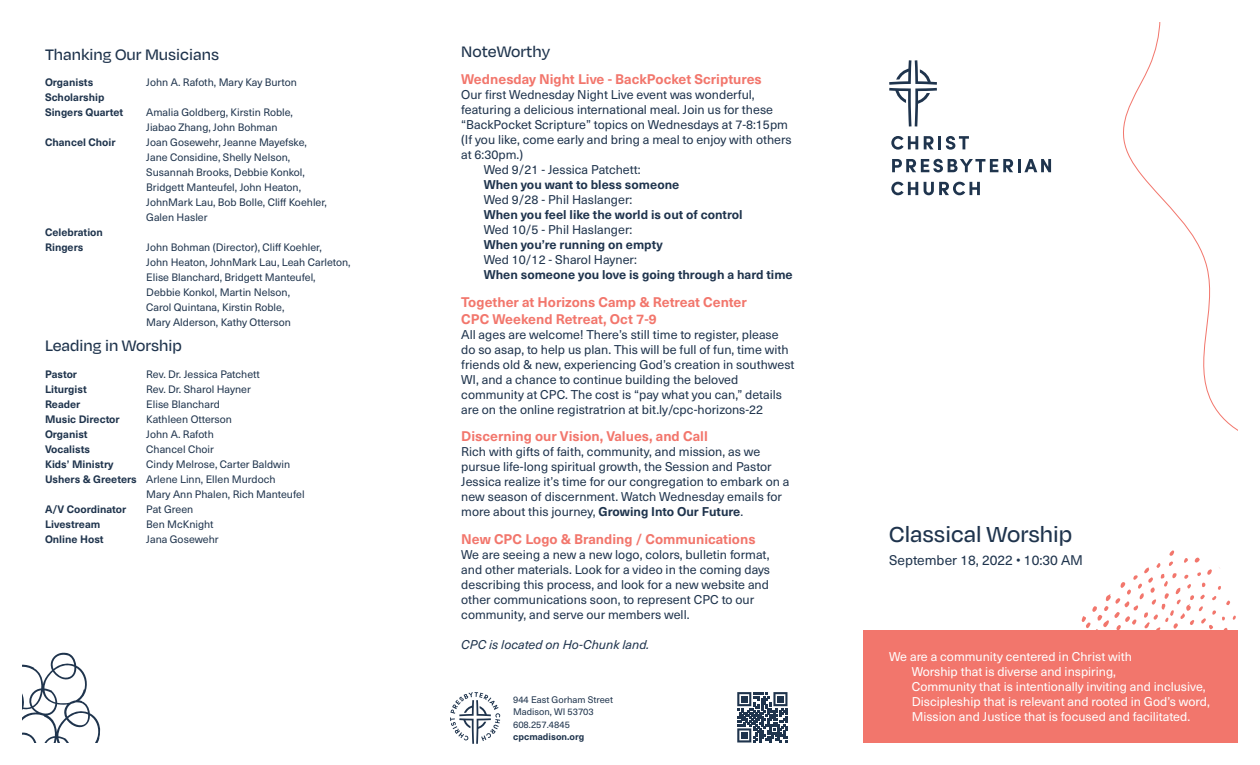
<style>
.page{position:relative;width:1260px;height:765px;background:#fff}
.page>*{position:absolute;margin:0;border:0;box-sizing:border-box;transform-origin:0 0}
.t1{font:500 25px "Degular";color:#1f344d}
.Headline_Announcemen{font:500 17.5px "Degular";color:#1f344d}
.Subheading_Salmon{font:700 13.75px/16.5px "Neue Haas Unica W1 G";color:#f2766c}
.t2{font:13.75px "Neue Haas Unica W1 G";color:#1f344d}
.Body_Copy{font:12.5px/15px "Neue Haas Unica W1 G";color:#1f344d}
.Body_Copy-2{font:700 12.5px/15px "Neue Haas Unica W1 G";color:#1f344d}
.t3{font:12.5px "Neue Haas Unica W1 G";color:#fff}
.Body_Copy-3{font:italic 12.5px "Neue Haas Unica W1 G";color:#1f344d}
.Leading_List{font:10.62px/15px "Neue Haas Unica W1 G";color:#1f344d}
.Leading_List-2{font:700 10.62px "Neue Haas Unica W1 G";color:#1f344d}
.t4{font:9.38px "Neue Haas Unica W1 G";color:#1f344d}
.t5{font:700 9.38px "Neue Haas Unica W1 G";color:#1f344d}
.s1{font-weight:700}
.s2{font-weight:400}
</style>
<div class="page">
<svg style="left:1123px;top:22px;width:115px;height:409px"></svg>
<div style="left:863px;top:630px;width:375px;height:112px;background:#f2766c"></div>
<svg style="left:891px;top:136px;width:27px;height:14px"></svg>
<svg style="left:924px;top:136px;width:45px;height:14px"></svg>
<svg style="left:892px;top:159px;width:159px;height:13px"></svg>
<svg style="left:891px;top:182px;width:27px;height:13px"></svg>
<svg style="left:924px;top:182px;width:56px;height:13px"></svg>
<svg style="left:889px;top:60px;width:48px;height:67px"></svg>
<svg style="left:1081px;top:550px;width:155px;height:80px"></svg>
<svg style="left:450px;top:692px;width:50px;height:52px"></svg>
<svg style="left:737px;top:692px;width:51px;height:51px"></svg>
<svg style="left:22px;top:652px;width:79px;height:90px"></svg>
<p class="Headline_Announcemen" style="left:45px;top:44px;width:176px">Thanking Our Musicians</p>
<p class="Leading_List-2" style="left:45px;top:74px;width:50px">Organists</p>
<p class="Leading_List" style="left:146px;top:74px;width:152px">John A. Rafoth, Mary Kay Burton</p>
<p class="Leading_List-2" style="left:45px;top:89px;width:61px">Scholarship</p>
<p class="Leading_List-2" style="left:45px;top:104px;width:80px">Singers Quartet</p>
<p class="Leading_List" style="left:146px;top:104px;width:148px">Amalia Goldberg, Kirstin Roble,<br>Jiabao Zhang, John Bohman</p>
<p class="Leading_List-2" style="left:45px;top:134px;width:72px">Chancel Choir</p>
<p class="Leading_List" style="left:146px;top:134px;width:182px">Joan Gosewehr, Jeanne Mayefske,<br>Jane Considine, Shelly Nelson,<br>Susannah Brooks, Debbie Konkol,<br>Bridgett Manteufel, John Heaton,<br>JohnMark Lau, Bob Bolle, Cliff Koehler,<br>Galen Hasler</p>
<p class="Leading_List-2" style="left:45px;top:224px;width:59px">Celebration</p>
<p class="Leading_List-2" style="left:45px;top:239px;width:40px">Ringers</p>
<p class="Leading_List" style="left:146px;top:239px;width:206px">John Bohman (Director), Cliff Koehler,<br>John Heaton, JohnMark Lau, Leah Carleton,</p>
<p class="Leading_List" style="left:146px;top:269px;width:171px">Elise Blanchard, Bridgett Manteufel,</p>
<p class="Leading_List" style="left:146px;top:284px;width:145px">Debbie Konkol, Martin Nelson,</p>
<p class="Leading_List" style="left:146px;top:299px;width:140px">Carol Quintana, Kirstin Roble,</p>
<p class="Leading_List" style="left:146px;top:314px;width:146px">Mary Alderson, Kathy Otterson</p>
<p class="Headline_Announcemen" style="left:45px;top:335px;width:138px">Leading in Worship</p>
<p class="Leading_List-2" style="left:45px;top:366px;width:34px">Pastor</p>
<p class="Leading_List" style="left:146px;top:366px;width:115px">Rev. Dr. Jessica Patchett</p>
<p class="Leading_List-2" style="left:45px;top:381px;width:43px">Liturgist</p>
<p class="Leading_List" style="left:146px;top:381px;width:106px">Rev. Dr. Sharol Hayner</p>
<p class="Leading_List-2" style="left:45px;top:396px;width:37px">Reader</p>
<p class="Leading_List" style="left:146px;top:396px;width:75px">Elise Blanchard</p>
<p class="Leading_List-2" style="left:45px;top:411px;width:76px">Music Director</p>
<p class="Leading_List" style="left:146px;top:411px;width:87px">Kathleen Otterson</p>
<p class="Leading_List-2" style="left:45px;top:426px;width:44px">Organist</p>
<p class="Leading_List" style="left:146px;top:426px;width:69px">John A. Rafoth</p>
<p class="Leading_List-2" style="left:45px;top:441px;width:47px">Vocalists</p>
<p class="Leading_List" style="left:146px;top:441px;width:69px">Chancel Choir</p>
<p class="Leading_List-2" style="left:45px;top:456px;width:70px">Kids’ Ministry</p>
<p class="Leading_List" style="left:146px;top:456px;width:145px">Cindy Melrose, Carter Baldwin</p>
<p class="Leading_List" style="left:45px;top:471px;width:232px"><span class="s1">Ushers &amp; Greeters</span> Arlene Linn, Ellen Murdoch</p>
<p class="Leading_List" style="left:146px;top:486px;width:160px">Mary Ann Phalen, Rich Manteufel</p>
<p class="Leading_List-2" style="left:45px;top:501px;width:83px">A/V Coordinator</p>
<p class="Leading_List" style="left:146px;top:501px;width:49px">Pat Green</p>
<p class="Leading_List-2" style="left:45px;top:516px;width:57px">Livestream</p>
<p class="Leading_List" style="left:146px;top:516px;width:69px">Ben McKnight</p>
<p class="Leading_List-2" style="left:45px;top:531px;width:60px">Online Host</p>
<p class="Leading_List" style="left:146px;top:531px;width:74px">Jana Gosewehr</p>
<p class="Headline_Announcemen" style="left:461px;top:41px;width:90px">NoteWorthy</p>
<p class="Subheading_Salmon" style="left:461px;top:70px;width:302px">Wednesday Night Live - BackPocket Scriptures</p>
<p class="Body_Copy" style="left:461px;top:87px;width:332px">Our first Wednesday Night Live event was wonderful, featuring a delicious international meal. Join us for these “BackPocket Scripture” topics on Wednesdays at 7-8:15pm (If you like, come early and bring a meal to enjoy with others at 6:30pm.)</p>
<p class="Body_Copy-2" style="left:484px;top:162px;width:197px"><span class="s2">Wed 9/21 - Jessica Patchett:<br></span>When you want to bless someone</p>
<p class="Body_Copy-2" style="left:484px;top:192px;width:260px"><span class="s2">Wed 9/28 - Phil Haslanger:<br></span>When you feel like the world is out of control</p>
<p class="Body_Copy-2" style="left:484px;top:222px;width:180px"><span class="s2">Wed 10/5 - Phil Haslanger:<br></span>When you’re running on empty</p>
<p class="Body_Copy-2" style="left:484px;top:252px;width:311px"><span class="s2">Wed 10/12 - Sharol Hayner:<br></span>When someone you love is going through a hard time</p>
<p class="Subheading_Salmon" style="left:461px;top:293px;width:287px">Together at Horizons Camp &amp; Retreat Center<br>CPC Weekend Retreat, Oct 7-9</p>
<p class="Body_Copy" style="left:461px;top:326px;width:335px">All ages are welcome! There’s still time to register, please do so asap, to help us plan. This will be full of fun, time with friends old &amp; new, experiencing God’s creation in southwest WI, and a chance to continue building the beloved community at CPC. The cost is “pay what you can,” details are on the online registratrion at bit.ly/cpc-horizons-22</p>
<p class="Subheading_Salmon" style="left:461px;top:427px;width:248px">Discerning our Vision, Values, and Call</p>
<p class="Body_Copy" style="left:461px;top:444px;width:330px">Rich with gifts of faith, community, and mission, as we pursue life-long spiritual growth, the Session and Pastor Jessica realize it’s time for our congregation to embark on a new season of discernment. Watch Wednesday emails for more about this journey, <span class="s1">Growing Into Our Future</span>.</p>
<p class="Subheading_Salmon" style="left:461px;top:530px;width:296px">New CPC Logo &amp; Branding / Communications</p>
<p class="Body_Copy" style="left:461px;top:547px;width:310px">We are seeing a new a new logo, colors, bulletin format, and other materials. Look for a video in the coming days describing this process, and look for a new website and other communications soon, to represent CPC to our community, and serve our members well.</p>
<p class="Body_Copy-3" style="left:461px;top:636px;width:190px">CPC is located on Ho-Chunk land.</p>
<p class="t4" style="left:513px;top:693px;width:101px">944 East Gorham Street</p>
<p class="t4" style="left:513px;top:705px;width:82px">Madison, WI 53703</p>
<p class="t4" style="left:513px;top:718px;width:58px">608.257.4845</p>
<p class="t5" style="left:513px;top:730px;width:73px">cpcmadison.org</p>
<p class="t1" style="left:889px;top:519px;width:185px">Classical Worship</p>
<p class="t2" style="left:889px;top:550px;width:195px">September 18, 2022 • 10:30 AM</p>
<p class="t3" style="left:889px;top:647px;width:244px">We are a community centered in Christ with</p>
<p class="t3" style="left:912px;top:662px;width:206px">Worship that is diverse and inspiring,</p>
<p class="t3" style="left:912px;top:677px;width:295px">Community that is intentionally inviting and inclusive,</p>
<p class="t3" style="left:912px;top:692px;width:300px">Discipleship that is relevant and rooted in God’s word,</p>
<p class="t3" style="left:912px;top:707px;width:280px">Mission and Justice that is focused and facilitated.</p>
</div>
